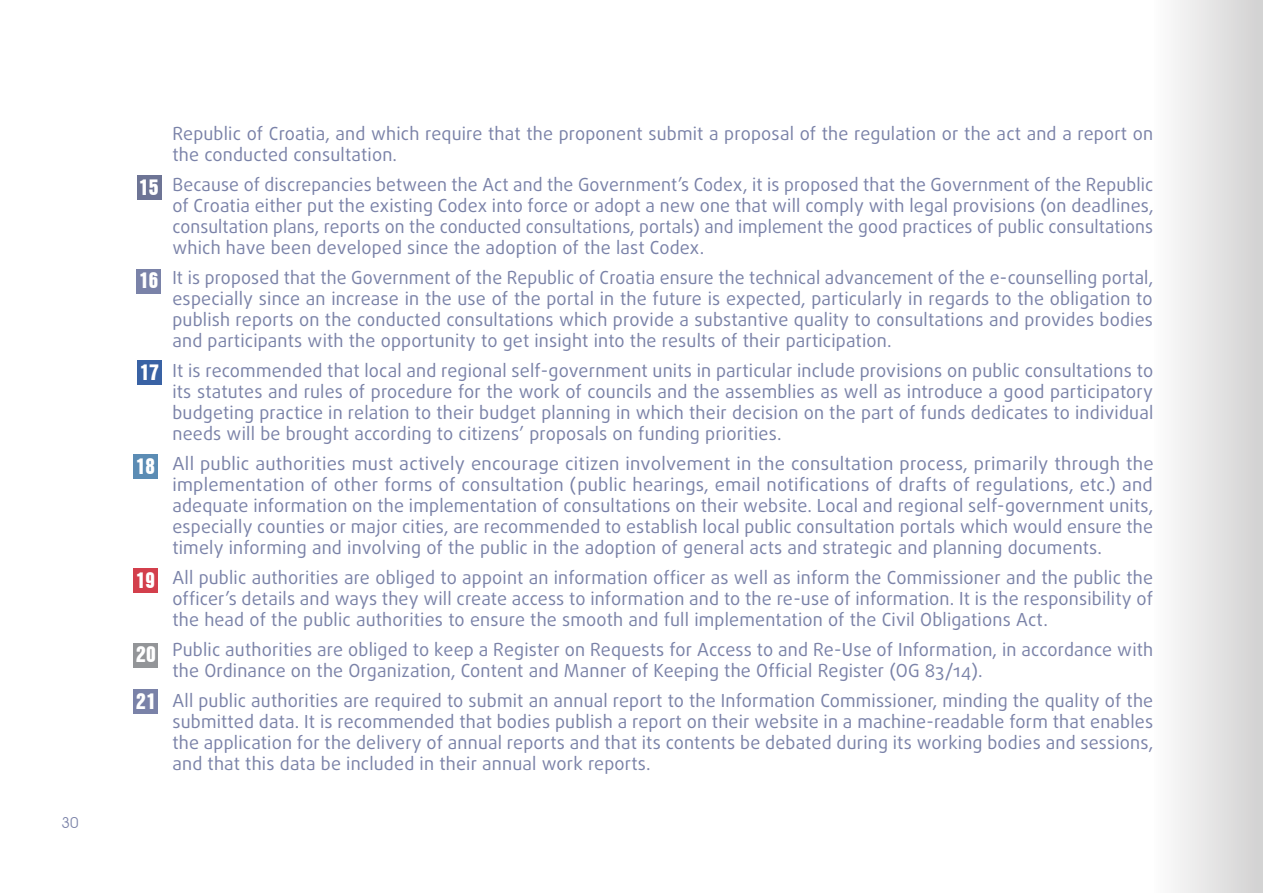
<style>
.page{position:relative;width:1263px;height:893px;background:#fff}
.page>*{position:absolute;margin:0;border:0;box-sizing:border-box;transform-origin:0 0}
.t1{font:19.5px "Swiss 921 BT Regular A";letter-spacing:.005em;color:#fff}
.Georgia_bold_italic{font:18px/21px "Daxline Pro";letter-spacing:.01em;color:#7a82a8;text-align:justify}
.t2{font:15px "Avant Garde IT Cby BT";color:#7a82a8}
</style>
<div class="page">
<div style="left:133px;top:454px;width:25px;height:25px;background:#5b8cb4"></div>
<div style="left:133px;top:568px;width:25px;height:25px;background:#d33f4c"></div>
<div style="left:133px;top:643px;width:25px;height:24px;background:#939598"></div>
<div style="left:133px;top:689px;width:25px;height:25px;background:#7a82a8"></div>
<div style="left:137px;top:175px;width:25px;height:25px;background:#6d7495"></div>
<div style="left:136px;top:269px;width:25px;height:25px;background:#7a82a8"></div>
<div style="left:137px;top:360px;width:25px;height:25px;background:#3962a4"></div>
<div style="left:1154px;top:0;width:109px;height:893px;background:linear-gradient(to right,#fdfdfd,#d1d1d1)"></div>
<p class="t2" style="left:62px;top:814px;width:19px">30</p>
<p class="t1" style="left:139px;top:174px;width:21px">15</p>
<p class="t1" style="left:139px;top:268px;width:21px">16</p>
<p class="t1" style="left:140px;top:360px;width:21px">17</p>
<p class="t1" style="left:136px;top:453px;width:21px">18</p>
<p class="t1" style="left:136px;top:567px;width:21px">19</p>
<p class="t1" style="left:136px;top:642px;width:21px">20</p>
<p class="t1" style="left:136px;top:689px;width:21px">21</p>
<p class="Georgia_bold_italic" style="left:172px;top:123px;width:982px">Republic of Croatia, and which require that the proponent submit a proposal of the regulation or the act and a report on the conducted consultation.</p>
<p class="Georgia_bold_italic" style="left:172px;top:174px;width:983px">Because of discrepancies between the Act and the Government’s Codex, it is proposed that the Government of the Republic of Croatia either put the existing Codex into force or adopt a new one that will comply with legal provisions (on deadlines, consultation plans, reports on the conducted consultations, portals) and implement the good practices of public consultations which have been developed since the adoption of the last Codex.</p>
<p class="Georgia_bold_italic" style="left:172px;top:267px;width:982px">It is proposed that the Government of the Republic of Croatia ensure the technical advancement of the e-counselling portal, especially since an increase in the use of the portal in the future is expected, particularly in regards to the obligation to publish reports on the conducted consultations which provide a substantive quality to consultations and provides bodies and participants with the opportunity to get insight into the results of their participation.</p>
<p class="Georgia_bold_italic" style="left:172px;top:360px;width:982px">It is recommended that local and regional self-government units in particular include provisions on public consultations to its statutes and rules of procedure for the work of councils and the assemblies as well as introduce a good participatory budgeting practice in relation to their budget planning in which their decision on the part of funds dedicates to individual needs will be brought according to citizens’ proposals on funding priorities.</p>
<p class="Georgia_bold_italic" style="left:172px;top:453px;width:983px">All public authorities must actively encourage citizen involvement in the consultation process, primarily through the implementation of other forms of consultation (public hearings, email notifications of drafts of regulations, etc.) and adequate information on the implementation of consultations on their website. Local and regional self-government units, especially counties or major cities, are recommended to establish local public consultation portals which would ensure the timely informing and involving of the public in the adoption of general acts and strategic and planning documents.</p>
<p class="Georgia_bold_italic" style="left:172px;top:567px;width:982px">All public authorities are obliged to appoint an information officer as well as inform the Commissioner and the public the officer’s details and ways they will create access to information and to the re-use of information. It is the responsibility of the head of the public authorities to ensure the smooth and full implementation of the Civil Obligations Act.</p>
<p class="Georgia_bold_italic" style="left:172px;top:639px;width:982px">Public authorities are obliged to keep a Register on Requests for Access to and Re-Use of Information, in accordance with the Ordinance on the Organization, Content and Manner of Keeping the Official Register (OG 83/14).</p>
<p class="Georgia_bold_italic" style="left:172px;top:690px;width:982px">All public authorities are required to submit an annual report to the Information Commissioner, minding the quality of the submitted data. It is recommended that bodies publish a report on their website in a machine-readable form that enables the application for the delivery of annual reports and that its contents be debated during its working bodies and sessions, and that this data be included in their annual work reports.</p>
</div>
